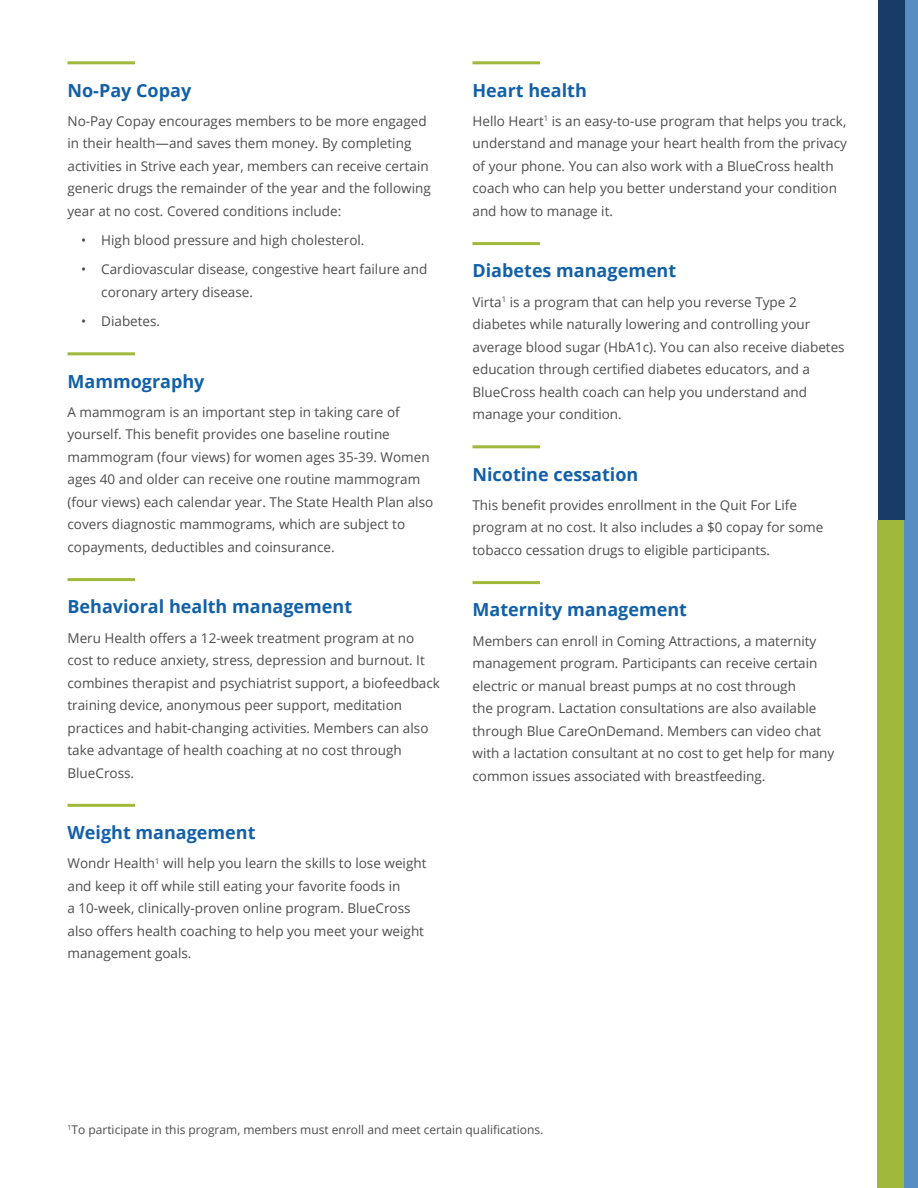
<style>
.page{position:relative;width:918px;height:1188px;background:#fff}
.page>*{position:absolute;margin:0;border:0;box-sizing:border-box;transform-origin:0 0}
.t1{font:700 18px "Open Sans";color:#1260a8}
.t2{font:13.5px/22.5px "Open Sans";color:#4d4d4f}
.t3{font:12px "Open Sans";color:#4d4d4f}
</style>
<div class="page">
<div style="left:904px;top:0;width:14px;height:1188px;background:#568ec1"></div>
<div style="left:878px;top:0;width:26px;height:520px;background:#183b67"></div>
<div style="left:878px;top:520px;width:26px;height:668px;background:#a0b93b"></div>
<hr style="left:68px;top:61px;width:67px;height:3px;background:#a0b93b">
<hr style="left:68px;top:352px;width:67px;height:3px;background:#a0b93b">
<hr style="left:68px;top:578px;width:67px;height:3px;background:#a0b93b">
<hr style="left:68px;top:804px;width:67px;height:3px;background:#a0b93b">
<hr style="left:472px;top:61px;width:68px;height:3px;background:#a0b93b">
<hr style="left:472px;top:242px;width:68px;height:3px;background:#a0b93b">
<hr style="left:472px;top:445px;width:68px;height:3px;background:#a0b93b">
<hr style="left:472px;top:581px;width:68px;height:3px;background:#a0b93b">
<h1 class="t1" style="left:68px;top:77px;width:125px">No-Pay Copay</h1>
<p class="t2" style="left:68px;top:109px;width:365px">No-Pay Copay encourages members to be more engaged in their health—and saves them money. By completing activities in Strive each year, members can receive certain generic drugs the remainder of the year and the following year at no cost. Covered conditions include:</p>
<p class="t2" style="left:81px;top:229px;width:285px">• High blood pressure and high cholesterol.</p>
<p class="t2" style="left:101px;top:258px;width:328px;text-indent:-20px">• Cardiovascular disease, congestive heart failure and coronary artery disease.</p>
<p class="t2" style="left:81px;top:310px;width:81px">• Diabetes.</p>
<h1 class="t1" style="left:68px;top:368px;width:139px">Mammography</h1>
<p class="t2" style="left:68px;top:400px;width:367px">A mammogram is an important step in taking care of yourself. This benefit provides one baseline routine mammogram (four views) for women ages 35-39. Women ages 40 and older can receive one routine mammogram (four views) each calendar year. The State Health Plan also covers diagnostic mammograms, which are subject to copayments, deductibles and coinsurance.</p>
<h1 class="t1" style="left:68px;top:594px;width:286px">Behavioral health management</h1>
<p class="t2" style="left:68px;top:626px;width:374px">Meru Health offers a 12-week treatment program at no cost to reduce anxiety, stress, depression and burnout. It combines therapist and psychiatrist support, a biofeedback training device, anonymous peer support, meditation practices and habit-changing activities. Members can also take advantage of health coaching at no cost through BlueCross.</p>
<h1 class="t1" style="left:68px;top:820px;width:190px">Weight management</h1>
<p class="t2" style="left:68px;top:852px;width:360px">Wondr Health<sup>1</sup> will help you learn the skills to lose weight and keep it off while still eating your favorite foods in<br>a 10-week, clinically-proven online program. BlueCross also offers health coaching to help you meet your weight management goals.</p>
<h1 class="t1" style="left:472px;top:77px;width:116px">Heart health</h1>
<p class="t2" style="left:472px;top:109px;width:376px">Hello Heart<sup>1</sup> is an easy-to-use program that helps you track, understand and manage your heart health from the privacy of your phone. You can also work with a BlueCross health coach who can help you better understand your condition and how to manage it.</p>
<h1 class="t1" style="left:472px;top:258px;width:205px">Diabetes management</h1>
<p class="t2" style="left:472px;top:290px;width:374px">Virta<sup>1</sup> is a program that can help you reverse Type 2 diabetes while naturally lowering and controlling your average blood sugar (HbA1c). You can also receive diabetes education through certified diabetes educators, and a BlueCross health coach can help you understand and manage your condition.</p>
<h1 class="t1" style="left:472px;top:461px;width:167px">Nicotine cessation</h1>
<p class="t2" style="left:472px;top:493px;width:352px">This benefit provides enrollment in the Quit For Life program at no cost. It also includes a $0 copay for some tobacco cessation drugs to eligible participants.</p>
<h1 class="t1" style="left:472px;top:597px;width:216px">Maternity management</h1>
<p class="t2" style="left:472px;top:629px;width:363px">Members can enroll in Coming Attractions, a maternity management program. Participants can receive certain electric or manual breast pumps at no cost through<br>the program. Lactation consultations are also available through Blue CareOnDemand. Members can video chat with a lactation consultant at no cost to get help for many common issues associated with breastfeeding.</p>
<p class="t3" style="left:68px;top:1121px;width:477px"><sup>1</sup>To participate in this program, members must enroll and meet certain qualifications.</p>
</div>
